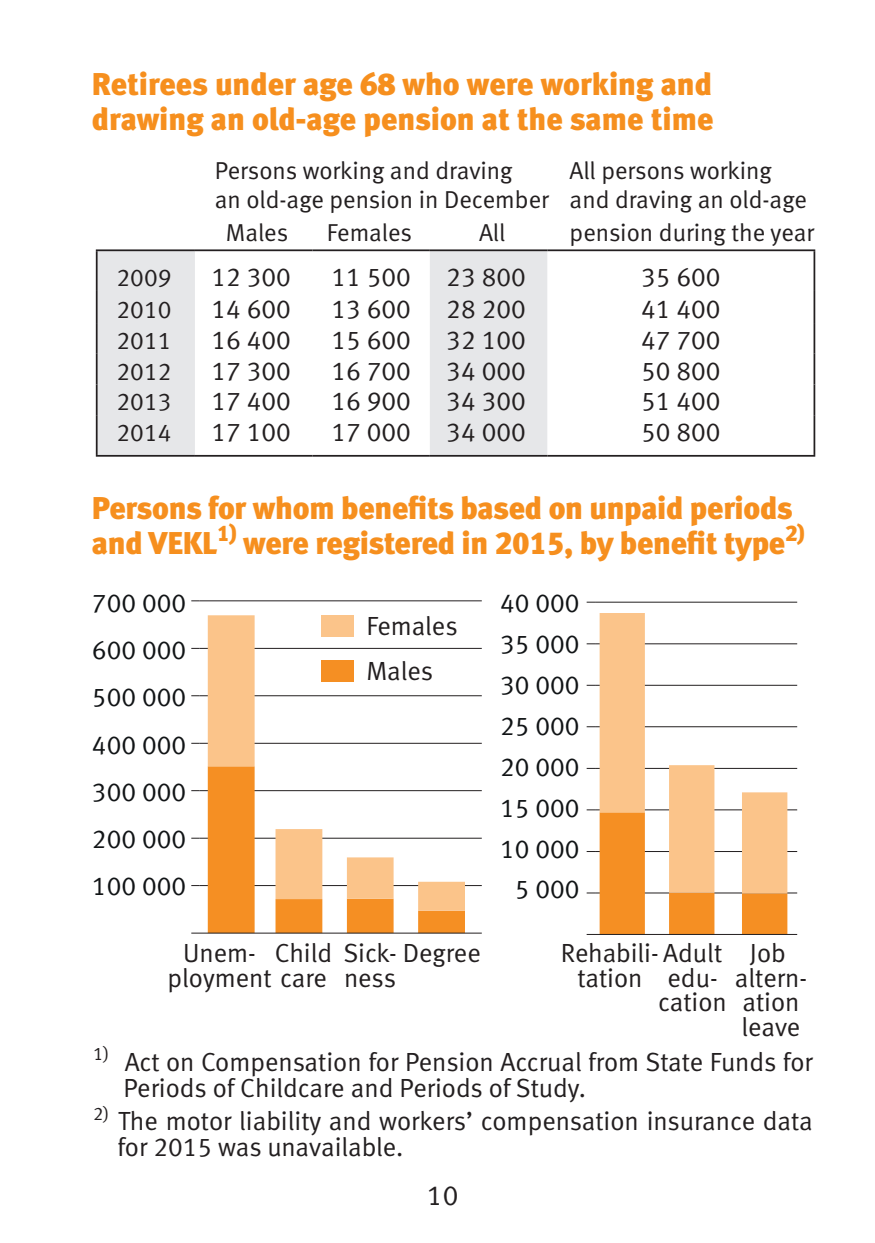
<style>
.page{position:relative;width:875px;height:1243px;background:#fff}
.page>*{position:absolute;margin:0;border:0;box-sizing:border-box;transform-origin:0 0}
.OTSIKKO{font:31.5px/35px "Meta Black LF";letter-spacing:-.01em;color:#f68f1e}
.t1{font:28px "Meta Normal LF";color:#231f20}
.Alahuomautus{font:26.25px/24.5px "Meta Normal LF";color:#231f20}
.Taulukko{font:26.25px "Meta Normal LF";color:#231f20}
.t2{font:26.25px/40.9px "Meta Normal LF";color:#111416;text-align:justify}
.Taulupää{font:24.5px "Meta Normal LF";color:#231f20}
.Taulukko-2{font:24.5px "Meta Normal LF";color:#231f20}
</style>
<div class="page">
<svg style="left:98px;top:251px;width:449px;height:204px"></svg>
<hr style="left:96px;top:291px;width:2px;height:32px;background:#231f20">
<hr style="left:96px;top:323px;width:2px;height:31px;background:#231f20">
<hr style="left:96px;top:354px;width:2px;height:30px;background:#231f20">
<hr style="left:96px;top:384px;width:2px;height:31px;background:#231f20">
<hr style="left:96px;top:415px;width:2px;height:40px;background:#231f20">
<hr style="left:96px;top:455px;width:99px;height:2px;background:#231f20">
<hr style="left:195px;top:455px;width:117px;height:2px;background:#231f20">
<hr style="left:312px;top:455px;width:118px;height:2px;background:#231f20">
<hr style="left:430px;top:455px;width:117px;height:2px;background:#231f20">
<hr style="left:96px;top:249px;width:99px;height:2px;background:#231f20">
<hr style="left:96px;top:251px;width:2px;height:40px;background:#231f20">
<hr style="left:195px;top:249px;width:117px;height:2px;background:#231f20">
<hr style="left:312px;top:249px;width:118px;height:2px;background:#231f20">
<hr style="left:430px;top:249px;width:117px;height:2px;background:#231f20">
<hr style="left:547px;top:249px;width:268px;height:2px;background:#231f20">
<hr style="left:813px;top:251px;width:2px;height:40px;background:#231f20">
<hr style="left:813px;top:291px;width:2px;height:32px;background:#231f20">
<hr style="left:813px;top:323px;width:2px;height:31px;background:#231f20">
<hr style="left:813px;top:354px;width:2px;height:30px;background:#231f20">
<hr style="left:813px;top:384px;width:2px;height:31px;background:#231f20">
<hr style="left:813px;top:415px;width:2px;height:40px;background:#231f20">
<hr style="left:547px;top:455px;width:268px;height:2px;background:#231f20">
<hr style="left:200px;top:885px;width:282px;height:1px;background:#231f20">
<hr style="left:200px;top:838px;width:282px;height:1px;background:#231f20">
<hr style="left:200px;top:790px;width:282px;height:1px;background:#231f20">
<hr style="left:200px;top:743px;width:282px;height:1px;background:#231f20">
<hr style="left:200px;top:695px;width:282px;height:1px;background:#231f20">
<hr style="left:200px;top:648px;width:282px;height:1px;background:#231f20">
<hr style="left:200px;top:600px;width:282px;height:1px;background:#231f20">
<svg style="left:208px;top:911px;width:257px;height:22px"></svg>
<svg style="left:208px;top:615px;width:257px;height:296px"></svg>
<hr style="left:200px;top:933px;width:282px;height:1px;background:#231f20">
<hr style="left:595px;top:892px;width:202px;height:2px;background:#231f20">
<hr style="left:595px;top:851px;width:202px;height:1px;background:#231f20">
<hr style="left:595px;top:809px;width:202px;height:1px;background:#231f20">
<hr style="left:595px;top:768px;width:202px;height:1px;background:#231f20">
<hr style="left:595px;top:726px;width:202px;height:1px;background:#231f20">
<hr style="left:595px;top:685px;width:202px;height:1px;background:#231f20">
<hr style="left:595px;top:643px;width:202px;height:1px;background:#231f20">
<hr style="left:595px;top:602px;width:202px;height:1px;background:#231f20">
<svg style="left:599px;top:613px;width:188px;height:196px"></svg>
<svg style="left:586px;top:809px;width:201px;height:126px"></svg>
<hr style="left:595px;top:934px;width:202px;height:1px;background:#231f20">
<div style="left:321px;top:661px;width:32px;height:21px;background:#f58f23"></div>
<div style="left:321px;top:615px;width:32px;height:22px;background:#fbc48a"></div>
<p class="OTSIKKO" style="left:92px;top:66px;width:623px">Retirees under age 68 who were working and drawing an old-age pension at the same time</p>
<p class="Taulupää" style="left:215px;top:156px;width:299px">Persons working and draving</p>
<p class="Taulupää" style="left:569px;top:156px;width:204px">All persons working</p>
<p class="Taulupää" style="left:215px;top:186px;width:335px">an old-age pension in December</p>
<p class="Taulupää" style="left:569px;top:186px;width:239px">and draving an old-age</p>
<p class="Taulupää" style="left:226px;top:218px;width:64px">Males</p>
<p class="Taulupää" style="left:327px;top:218px;width:87px">Females</p>
<p class="Taulupää" style="left:479px;top:218px;width:28px">All</p>
<p class="Taulupää" style="left:569px;top:218px;width:246px">pension during the year</p>
<p class="Taulukko-2" style="left:117px;top:263px;width:56px">2009</p>
<p class="Taulukko" style="left:211px;top:262px;width:81px">12 300</p>
<p class="Taulukko" style="left:331px;top:262px;width:81px">11 500</p>
<p class="Taulukko" style="left:446px;top:262px;width:81px">23 800</p>
<p class="Taulukko" style="left:641px;top:262px;width:81px">35 600</p>
<p class="Taulukko-2" style="left:117px;top:295px;width:56px">2010</p>
<p class="Taulukko" style="left:211px;top:294px;width:81px">14 600</p>
<p class="Taulukko" style="left:331px;top:294px;width:81px">13 600</p>
<p class="Taulukko" style="left:446px;top:294px;width:81px">28 200</p>
<p class="Taulukko" style="left:641px;top:294px;width:81px">41 400</p>
<p class="Taulukko-2" style="left:117px;top:326px;width:56px">2011</p>
<p class="Taulukko" style="left:211px;top:325px;width:81px">16 400</p>
<p class="Taulukko" style="left:331px;top:325px;width:81px">15 600</p>
<p class="Taulukko" style="left:446px;top:325px;width:81px">32 100</p>
<p class="Taulukko" style="left:641px;top:325px;width:81px">47 700</p>
<p class="Taulukko-2" style="left:117px;top:357px;width:56px">2012</p>
<p class="Taulukko" style="left:211px;top:355px;width:81px">17 300</p>
<p class="Taulukko" style="left:331px;top:355px;width:81px">16 700</p>
<p class="Taulukko" style="left:446px;top:355px;width:81px">34 000</p>
<p class="Taulukko" style="left:641px;top:355px;width:81px">50 800</p>
<p class="Taulukko-2" style="left:117px;top:388px;width:56px">2013</p>
<p class="Taulukko" style="left:211px;top:386px;width:81px">17 400</p>
<p class="Taulukko" style="left:331px;top:386px;width:81px">16 900</p>
<p class="Taulukko" style="left:446px;top:386px;width:81px">34 300</p>
<p class="Taulukko" style="left:641px;top:386px;width:81px">51 400</p>
<p class="Taulukko-2" style="left:117px;top:418px;width:56px">2014</p>
<p class="Taulukko" style="left:211px;top:417px;width:81px">17 100</p>
<p class="Taulukko" style="left:331px;top:417px;width:81px">17 000</p>
<p class="Taulukko" style="left:446px;top:417px;width:81px">34 000</p>
<p class="Taulukko" style="left:641px;top:417px;width:81px">50 800</p>
<p class="OTSIKKO" style="left:92px;top:490px;width:714px">Persons for whom benefits based on unpaid periods and VEKL<sup>1)</sup> were registered in 2015, by benefit type<sup>2)</sup></p>
<p class="t2" style="left:92px;top:579px;width:96px;line-height:47.2px">700 000<br>600 000<br>500 000<br>400 000<br>300 000<br>200 000<br>100 000</p>
<p class="t2" style="left:500px;top:582px;width:81px;text-align:center">40 000<br>35 000<br>30 000<br>25 000<br>20 000<br>15 000<br>10 000<br>5 000</p>
<p class="Alahuomautus" style="left:366px;top:603px;width:93px;line-height:45.5px">Females<br>Males</p>
<p class="Alahuomautus" style="left:275px;top:940px;width:207px;text-align:center">Child Sick- Degree ness</p>
<p class="Alahuomautus" style="left:577px;top:940px;width:146px;text-indent:-17px">Rehabili- Adult tation</p>
<p class="Alahuomautus" style="left:167px;top:940px;width:161px;text-indent:15px">Unem&shy;ployment care</p>
<p class="Alahuomautus" style="left:658px;top:965px;width:70px;text-align:center">edu&shy;cation</p>
<p class="Alahuomautus" style="left:735px;top:940px;width:74px;text-align:center">Job altern&shy;ation leave</p>
<p class="Alahuomautus" style="left:123px;top:1048px;width:691px;line-height:26.2px;text-indent:-30px"><sup>1)</sup> Act on Compensation for Pension Accrual from State Funds for<br>Periods of Childcare and Periods of Study.</p>
<p class="Alahuomautus" style="left:117px;top:1108px;width:697px;line-height:26.2px;text-indent:-24px"><sup>2)</sup> The motor liability and workers’ compensation insurance data for 2015 was unavailable.</p>
<p class="t1" style="left:427px;top:1180px;width:33px">10</p>
</div>
